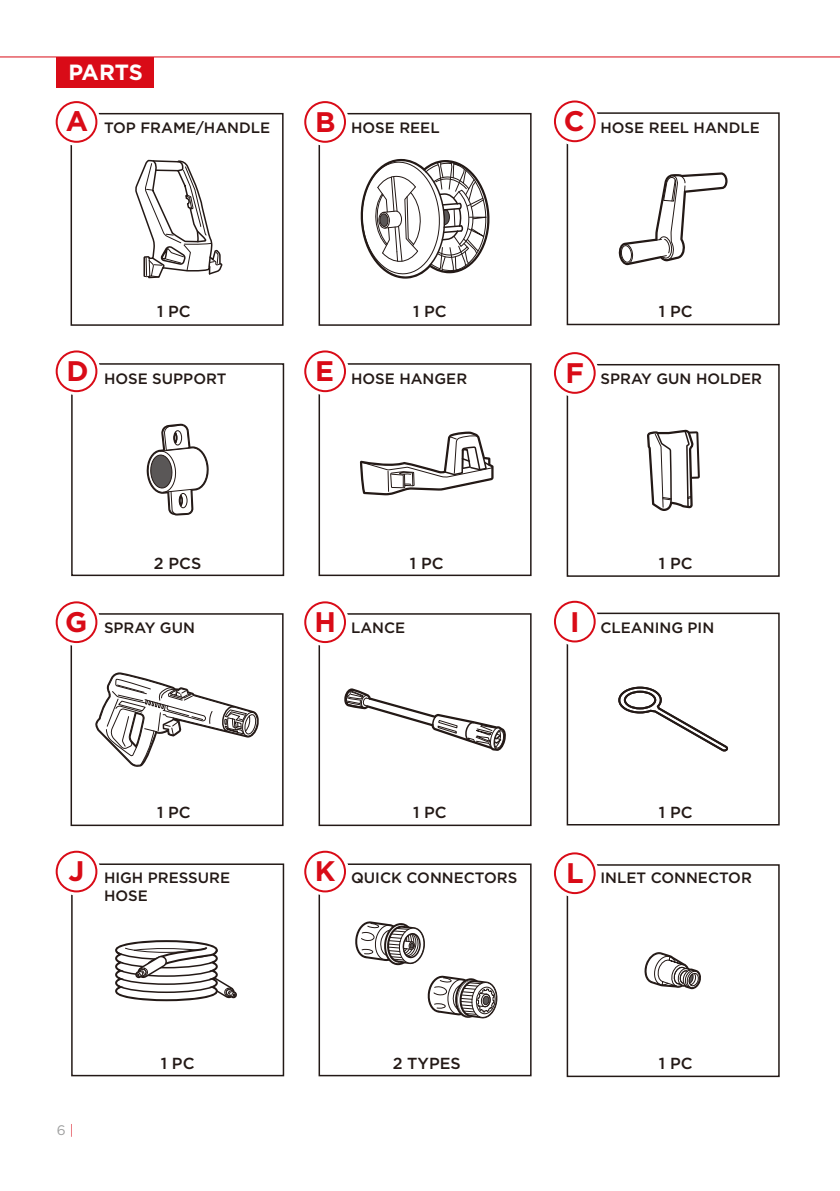
<style>
.page{position:relative;width:840px;height:1191px;background:#fff}
.page>*{position:absolute;margin:0;border:0;box-sizing:border-box;transform-origin:0 0}
.t1{font:700 28.2px "Gotham";color:#d90b17}
.t2{font:700 22px "Gotham";letter-spacing:-.01em;color:#fff}
.t3{font:500 16px "Gotham";color:#231916}
.t4{font:500 15px/18px "Gotham";color:#231916}
.t5{font:13.8px "Gotham";color:#9fa0a0}
.s1{font-weight:700;font-size:28.2px;color:#d90b17}
.s2{font-weight:300;color:#d90b17}
</style>
<div class="page">
<div style="left:57px;top:57px;width:97px;height:30px;background:#d90b17"></div>
<hr style="left:0;top:56px;width:839px;height:1px;background:#d90b17">
<div style="left:71px;top:363px;width:213px;height:213px;border:2px solid #231916"></div>
<svg style="left:55px;top:352px;width:45px;height:43px"></svg>
<div style="left:56px;top:350px;width:41px;height:42px;border:2px solid #d90b17;border-radius:50%"></div>
<div style="left:70px;top:113px;width:213px;height:213px;border:2px solid #231916"></div>
<div style="left:318px;top:113px;width:213px;height:213px;border:2px solid #231916"></div>
<div style="left:566px;top:364px;width:213px;height:213px;border:2px solid #231916"></div>
<svg style="left:55px;top:101px;width:45px;height:45px"></svg>
<div style="left:56px;top:101px;width:41px;height:42px;border:2px solid #d90b17;border-radius:50%"></div>
<svg style="left:306px;top:101px;width:43px;height:45px"></svg>
<div style="left:304px;top:101px;width:42px;height:42px;border:2px solid #d90b17;border-radius:50%"></div>
<svg style="left:556px;top:352px;width:42px;height:45px"></svg>
<div style="left:553px;top:352px;width:42px;height:42px;border:2px solid #d90b17;border-radius:50%"></div>
<div style="left:318px;top:363px;width:213px;height:213px;border:2px solid #231916"></div>
<svg style="left:304px;top:353px;width:45px;height:42px"></svg>
<div style="left:304px;top:350px;width:42px;height:42px;border:2px solid #d90b17;border-radius:50%"></div>
<div style="left:566px;top:112px;width:213px;height:213px;border:2px solid #231916"></div>
<svg style="left:556px;top:102px;width:42px;height:43px"></svg>
<div style="left:553px;top:100px;width:42px;height:42px;border:2px solid #d90b17;border-radius:50%"></div>
<svg style="left:360px;top:158px;width:130px;height:121px"></svg>
<svg style="left:146px;top:423px;width:63px;height:93px"></svg>
<svg style="left:360px;top:431px;width:133px;height:64px"></svg>
<svg style="left:135px;top:159px;width:88px;height:120px"></svg>
<div style="left:71px;top:863px;width:213px;height:213px;border:2px solid #231916"></div>
<svg style="left:55px;top:853px;width:45px;height:42px"></svg>
<div style="left:56px;top:850px;width:41px;height:42px;border:2px solid #d90b17;border-radius:50%"></div>
<div style="left:70px;top:613px;width:213px;height:213px;border:2px solid #231916"></div>
<div style="left:318px;top:613px;width:213px;height:213px;border:2px solid #231916"></div>
<div style="left:566px;top:864px;width:213px;height:213px;border:2px solid #231916"></div>
<svg style="left:55px;top:602px;width:45px;height:44px"></svg>
<div style="left:56px;top:601px;width:41px;height:42px;border:2px solid #d90b17;border-radius:50%"></div>
<svg style="left:306px;top:604px;width:43px;height:42px"></svg>
<div style="left:304px;top:601px;width:42px;height:42px;border:2px solid #d90b17;border-radius:50%"></div>
<svg style="left:556px;top:853px;width:42px;height:44px"></svg>
<div style="left:553px;top:852px;width:42px;height:42px;border:2px solid #d90b17;border-radius:50%"></div>
<div style="left:318px;top:863px;width:213px;height:213px;border:2px solid #231916"></div>
<svg style="left:304px;top:853px;width:45px;height:42px"></svg>
<div style="left:304px;top:850px;width:42px;height:42px;border:2px solid #d90b17;border-radius:50%"></div>
<div style="left:566px;top:612px;width:213px;height:213px;border:2px solid #231916"></div>
<svg style="left:556px;top:600px;width:42px;height:45px"></svg>
<div style="left:553px;top:601px;width:42px;height:41px;border:2px solid #d90b17;border-radius:50%"></div>
<svg style="left:95px;top:672px;width:164px;height:95px"></svg>
<svg style="left:344px;top:688px;width:162px;height:63px"></svg>
<svg style="left:646px;top:322px;width:53px;height:189px"></svg>
<svg style="left:618px;top:686px;width:109px;height:65px"></svg>
<svg style="left:115px;top:940px;width:122px;height:61px"></svg>
<svg style="left:644px;top:952px;width:57px;height:38px"></svg>
<svg style="left:618px;top:172px;width:110px;height:94px"></svg>
<svg style="left:355px;top:921px;width:70px;height:45px"></svg>
<svg style="left:427px;top:975px;width:71px;height:44px"></svg>
<h2 class="t2" style="left:68px;top:58px;width:76px">PARTS</h2>
<h1 class="t1" style="left:66px;top:102px;width:24px">A</h1>
<h1 class="t1" style="left:315px;top:103px;width:22px">B</h1>
<p class="t4" style="left:104px;top:118px;width:167px">TOP FRAME/HANDLE</p>
<p class="t4" style="left:351px;top:118px;width:90px">HOSE REEL</p>
<p class="t4" style="left:563px;top:118px;width:197px"><span class="s1">C</span> HOSE REEL HANDLE</p>
<p class="t3" style="left:157px;top:301px;width:35px">1 PC</p>
<p class="t3" style="left:413px;top:301px;width:35px">1 PC</p>
<p class="t3" style="left:658px;top:301px;width:35px">1 PC</p>
<h1 class="t1" style="left:66px;top:352px;width:24px">D</h1>
<p class="t4" style="left:104px;top:369px;width:124px">HOSE SUPPORT</p>
<p class="t3" style="left:154px;top:553px;width:49px">2 PCS</p>
<h1 class="t1" style="left:315px;top:352px;width:20px">E</h1>
<h1 class="t1" style="left:565px;top:354px;width:20px">F</h1>
<p class="t4" style="left:351px;top:369px;width:117px">HOSE HANGER</p>
<p class="t4" style="left:600px;top:369px;width:163px">SPRAY GUN HOLDER</p>
<p class="t3" style="left:409px;top:553px;width:35px">1 PC</p>
<p class="t3" style="left:658px;top:553px;width:35px">1 PC</p>
<h1 class="t1" style="left:65px;top:604px;width:24px">G</h1>
<h1 class="t1" style="left:314px;top:603px;width:23px">H</h1>
<p class="t4" style="left:104px;top:618px;width:92px">SPRAY GUN</p>
<p class="t4" style="left:351px;top:618px;width:56px">LANCE</p>
<p class="t4" style="left:569px;top:618px;width:146px"><span class="s1">I</span> CLEANING PIN</p>
<p class="t3" style="left:157px;top:801px;width:35px">1 PC</p>
<p class="t3" style="left:413px;top:801px;width:35px">1 PC</p>
<p class="t3" style="left:658px;top:801px;width:35px">1 PC</p>
<h1 class="t1" style="left:68px;top:852px;width:17px">J</h1>
<p class="t4" style="left:600px;top:868px;width:153px">INLET CONNECTOR</p>
<h1 class="t1" style="left:314px;top:852px;width:22px">K</h1>
<h1 class="t1" style="left:565px;top:854px;width:19px">L</h1>
<p class="t4" style="left:104px;top:868px;width:128px">HIGH PRESSURE<br>HOSE</p>
<p class="t4" style="left:351px;top:868px;width:168px">QUICK CONNECTORS</p>
<p class="t5" style="left:57px;top:1121px;width:19px">6 <span class="s2">|</span></p>
<p class="t3" style="left:161px;top:1052px;width:35px">1 PC</p>
<p class="t3" style="left:392px;top:1052px;width:70px">2 TYPES</p>
<p class="t3" style="left:658px;top:1052px;width:35px">1 PC</p>
</div>
